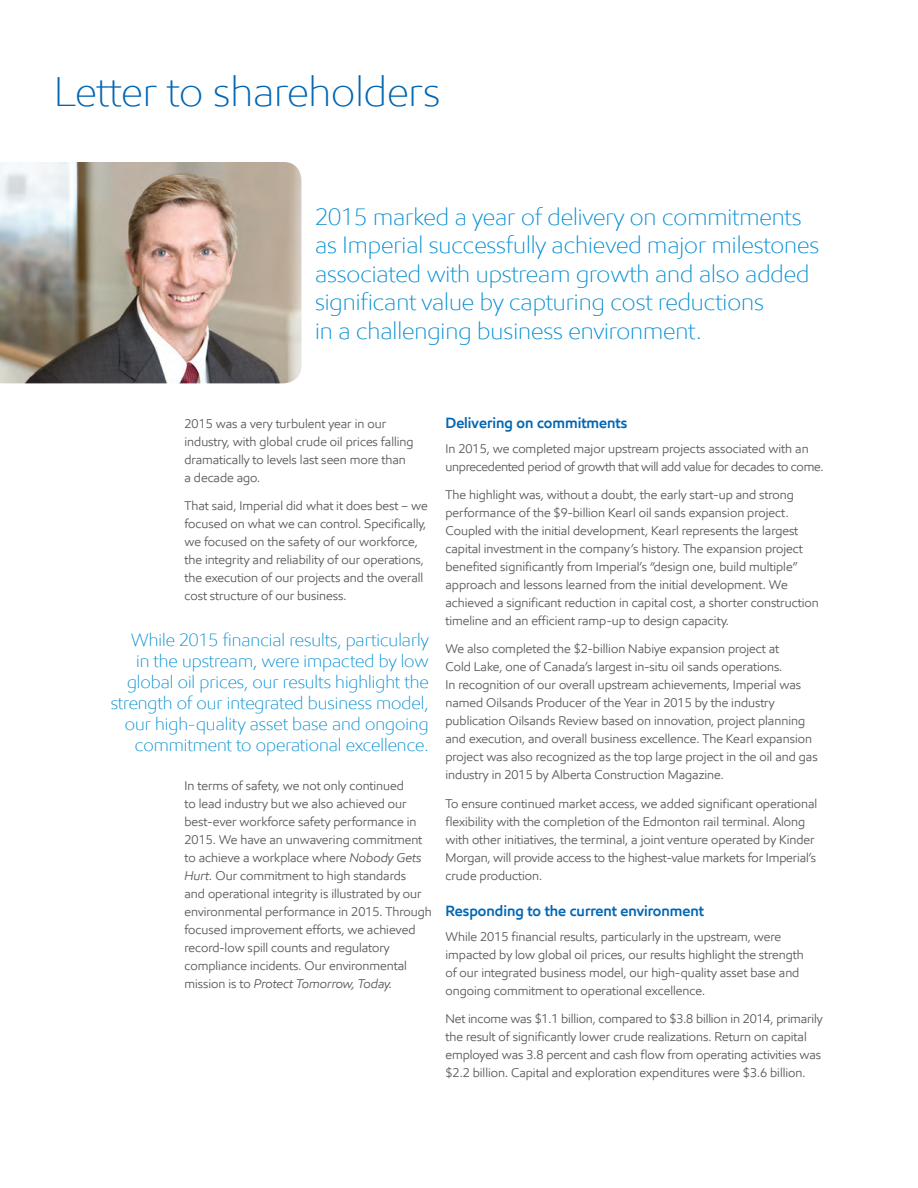
<style>
.page{position:relative;width:918px;height:1188px;background:#fff}
.page>*{position:absolute;margin:0;border:0;box-sizing:border-box;transform-origin:0 0}
.t1{font:300 42px "E Mprint";color:#0166b3}
.t2{font:300 24px/28.5px "E Mprint";color:#008dd1}
.t3{font:300 18px/21px "E Mprint";color:#008dd1;text-align:right}
.t4{font:600 15px "E Mprint";color:#0166b3}
.t5{font:12.75px/18px "E Mprint";color:#57585a}
.t6{font:12.75px/18px "E Mprint";letter-spacing:-.02em;color:#57585a}
.s1{font-style:italic}
</style>
<div class="page">
<img style="left:0;top:162px;width:302px;height:221px">
<p class="t1" style="left:54px;top:65px;width:388px">Letter to shareholders</p>
<h2 class="t2" style="left:315px;top:202px;width:506px">2015 marked a year of delivery on commitments as Imperial successfully achieved major milestones associated with upstream growth and also added significant value by capturing cost reductions<br>in a challenging business environment.</h2>
<p class="t5" style="left:184px;top:415px;width:231px">2015 was a very turbulent year in our industry, with global crude oil prices falling dramatically to levels last seen more than a decade ago.</p>
<p class="t5" style="left:184px;top:497px;width:245px">That said, Imperial did what it does best – we focused on what we can control. Specifically, we focused on the safety of our workforce, the integrity and reliability of our operations, the execution of our projects and the overall cost structure of our business.</p>
<p class="t3" style="left:111px;top:630px;width:319px">While 2015 financial results, particularly<br>in the upstream, were impacted by low global oil prices, our results highlight the strength of our integrated business model, our high-quality asset base and ongoing commitment to operational excellence.</p>
<p class="t5" style="left:184px;top:777px;width:249px">In terms of safety, we not only continued<br>to lead industry but we also achieved our best-ever workforce safety performance in 2015. We have an unwavering commitment to achieve a workplace where <span class="s1">Nobody Gets Hurt.</span> Our commitment to high standards<br>and operational integrity is illustrated by our environmental performance in 2015. Through focused improvement efforts, we achieved record-low spill counts and regulatory compliance incidents. Our environmental mission is to <span class="s1">Protect Tomorrow, Today.</span></p>
<h3 class="t4" style="left:446px;top:414px;width:183px">Delivering on commitments</h3>
<p class="t6" style="left:446px;top:440px;width:379px">In 2015, we completed major upstream projects associated with an unprecedented period of growth that will add value for decades to come.</p>
<p class="t5" style="left:446px;top:486px;width:375px">The highlight was, without a doubt, the early start-up and strong performance of the $9-billion Kearl oil sands expansion project.<br>Coupled with the initial development, Kearl represents the largest capital investment in the company’s history. The expansion project benefited significantly from Imperial’s “design one, build multiple” approach and lessons learned from the initial development. We achieved a significant reduction in capital cost, a shorter construction timeline and an efficient ramp-up to design capacity.</p>
<p class="t5" style="left:446px;top:640px;width:374px">We also completed the $2-billion Nabiye expansion project at<br>Cold Lake, one of Canada’s largest in-situ oil sands operations.<br>In recognition of our overall upstream achievements, Imperial was named Oilsands Producer of the Year in 2015 by the industry publication Oilsands Review based on innovation, project planning and execution, and overall business excellence. The Kearl expansion project was also recognized as the top large project in the oil and gas industry in 2015 by Alberta Construction Magazine.</p>
<p class="t5" style="left:446px;top:794px;width:373px">To ensure continued market access, we added significant operational flexibility with the completion of the Edmonton rail terminal. Along with other initiatives, the terminal, a joint venture operated by Kinder Morgan, will provide access to the highest-value markets for Imperial’s crude production.</p>
<h4 class="t4" style="left:446px;top:902px;width:260px">Responding to the current environment</h4>
<p class="t5" style="left:446px;top:927px;width:360px">While 2015 financial results, particularly in the upstream, were impacted by low global oil prices, our results highlight the strength of our integrated business model, our high-quality asset base and ongoing commitment to operational excellence.</p>
<p class="t5" style="left:446px;top:1009px;width:379px">Net income was $1.1 billion, compared to $3.8 billion in 2014, primarily the result of significantly lower crude realizations. Return on capital employed was 3.8 percent and cash flow from operating activities was $2.2 billion. Capital and exploration expenditures were $3.6 billion.</p>
</div>
